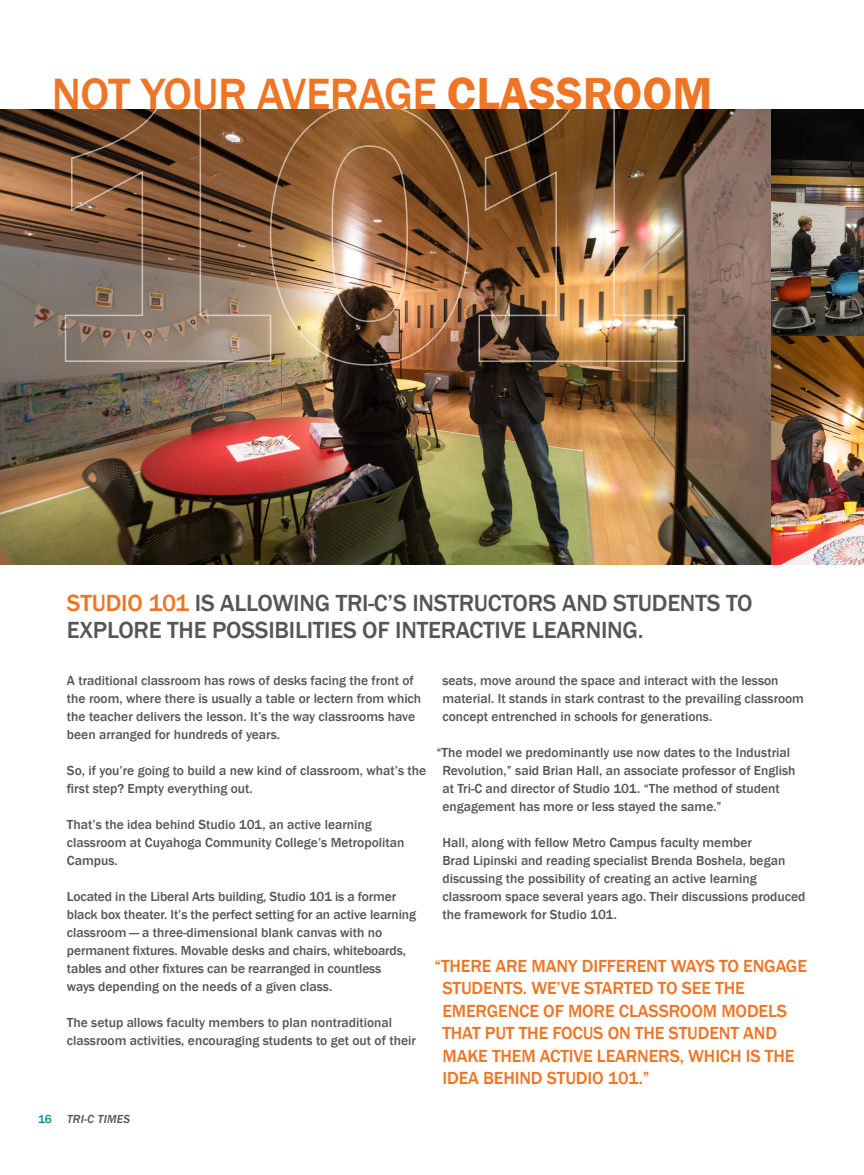
<style>
.page{position:relative;width:864px;height:1175px;background:#fff}
.page>*{position:absolute;margin:0;border:0;box-sizing:border-box;transform-origin:0 0}
.t1{font:500 45px "Franklin Gothic";letter-spacing:-.01em;color:#ee7525}
.t2{font:500 24px/27px "Franklin Gothic";letter-spacing:-.01em;color:#54565a}
.t3{font:500 18px/22.5px "Franklin Gothic";letter-spacing:-.01em;color:#ee7525}
.t4{font:500 13.5px/18px "Franklin Gothic";color:#54565a}
.t5{font:italic 500 12px "Franklin Gothic";letter-spacing:.02em;color:#54565a}
.t6{font:500 12px "Franklin Gothic";color:#008d97}
.s1{font-weight:600}
.s2{color:#ee7525}
</style>
<div class="page">
<img style="left:0;top:109px;width:864px;height:455px">
<svg style="left:64px;top:109px;width:205px;height:254px;background:#7f624b"></svg>
<img style="left:269px;top:109px;width:201px;height:257px">
<img style="left:478px;top:109px;width:208px;height:254px">
<p class="t1" style="left:52px;top:66px;width:662px">NOT YOUR AVERAGE <span class="s1">CLASSROOM</span></p>
<p class="t2" style="left:67px;top:590px;width:687px"><span class="s2">STUDIO 101</span> IS ALLOWING TRI-C’S INSTRUCTORS AND STUDENTS TO<br>EXPLORE THE POSSIBILITIES OF INTERACTIVE LEARNING.</p>
<p class="t4" style="left:67px;top:671px;width:356px">A traditional classroom has rows of desks facing the front of the room, where there is usually a table or lectern from which the teacher delivers the lesson. It’s the way classrooms have been arranged for hundreds of years.</p>
<p class="t4" style="left:67px;top:761px;width:361px">So, if you’re going to build a new kind of classroom, what’s the first step? Empty everything out.</p>
<p class="t4" style="left:67px;top:815px;width:339px">That’s the idea behind Studio 101, an active learning classroom at Cuyahoga Community College’s Metropolitan<br>Campus.</p>
<p class="t4" style="left:67px;top:887px;width:351px">Located in the Liberal Arts building, Studio 101 is a former black box theater. It’s the perfect setting for an active learning classroom — a three-dimensional blank canvas with no permanent fixtures. Movable desks and chairs, whiteboards, tables and other fixtures can be rearranged in countless<br>ways depending on the needs of a given class.</p>
<p class="t4" style="left:67px;top:1013px;width:350px">The setup allows faculty members to plan nontraditional classroom activities, encouraging students to get out of their</p>
<p class="t4" style="left:442px;top:671px;width:363px">seats, move around the space and interact with the lesson material. It stands in stark contrast to the prevailing classroom concept entrenched in schools for generations.</p>
<p class="t4" style="left:442px;top:743px;width:355px;text-indent:-6px">“The model we predominantly use now dates to the Industrial Revolution,” said Brian Hall, an associate professor of English at Tri-C and director of Studio 101. “The method of student engagement has more or less stayed the same.”</p>
<p class="t4" style="left:442px;top:833px;width:365px">Hall, along with fellow Metro Campus faculty member<br>Brad Lipinski and reading specialist Brenda Boshela, began discussing the possibility of creating an active learning classroom space several years ago. Their discussions produced the framework for Studio 101.</p>
<p class="t3" style="left:442px;top:954px;width:366px;text-indent:-8px">“THERE ARE MANY DIFFERENT WAYS TO ENGAGE STUDENTS. WE’VE STARTED TO SEE THE EMERGENCE OF MORE CLASSROOM MODELS THAT PUT THE FOCUS ON THE STUDENT AND MAKE THEM ACTIVE LEARNERS, WHICH IS THE IDEA BEHIND STUDIO 101.”</p>
<p class="t6" style="left:38px;top:1111px;width:15px">16</p>
<p class="t5" style="left:67px;top:1111px;width:65px">TRI-C TIMES</p>
</div>
